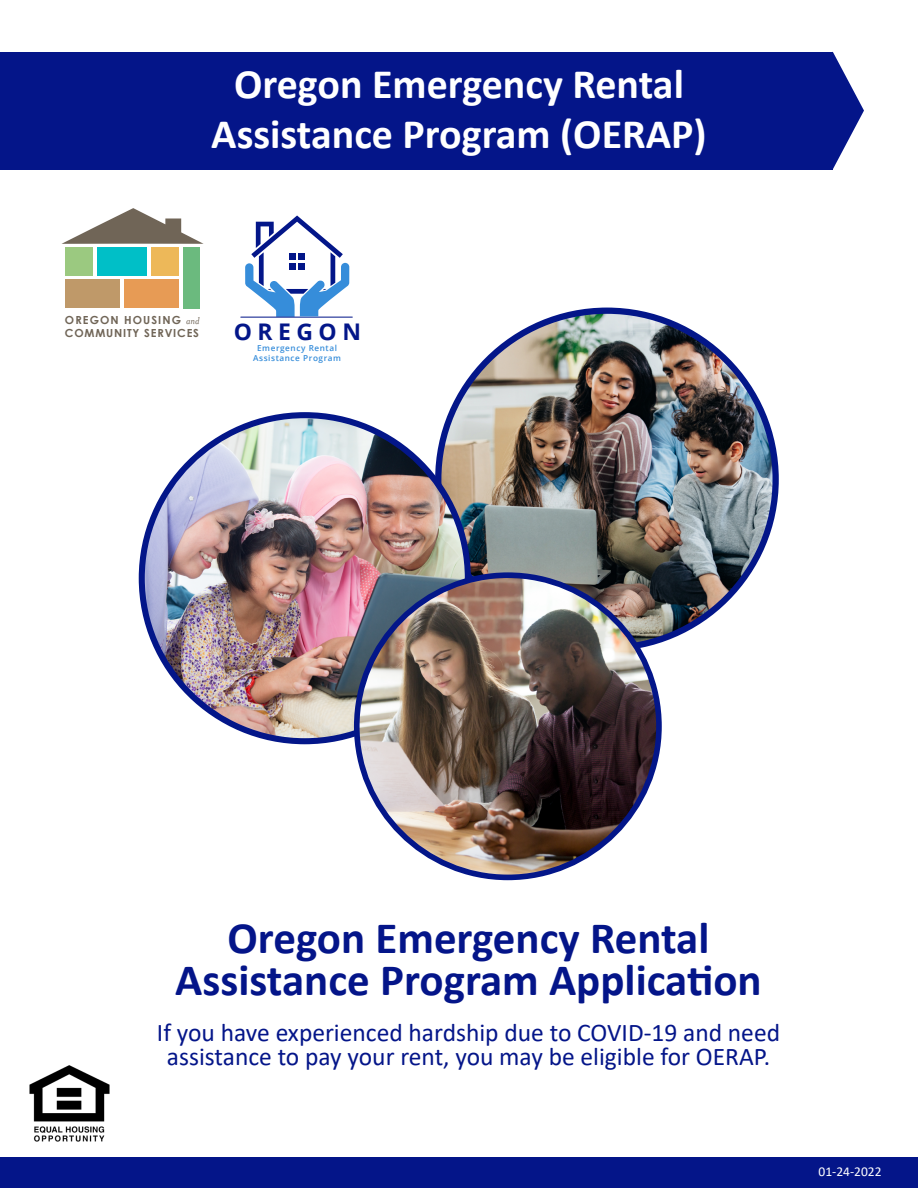
<style>
.page{position:relative;width:918px;height:1188px;background:#fff}
.page>*{position:absolute;margin:0;border:0;box-sizing:border-box;transform-origin:0 0}
.t1{font:700 45px/42px "Calibri";color:#041589;text-align:center}
.t2{font:700 42px/50.4px "Calibri";color:#fff;text-align:center}
.t3{font:25.5px/24px "Calibri";color:#041589;text-align:center}
.t4{font:700 22.95px "Open Sans";letter-spacing:.24em;color:#031689}
.t5{font:13.5px "Calibri";color:#fff}
.t6{font:700 11.1px/13.4px "Century Gothic";letter-spacing:.075em;color:#706557}
.t7{font:600 8.25px/9.3px "Open Sans";letter-spacing:.07em;color:#368dda;text-align:center}
.s1{font-family:"Mrs Eaves OT";font-weight:400;font-style:italic;font-size:11.4px}
</style>
<div class="page">
<div style="left:0;top:1157px;width:918px;height:31px;background:#041589"></div>
<img style="left:29px;top:1065px;width:81px;height:77px">
<svg style="left:833px;top:52px;width:31px;height:117px"></svg>
<div style="left:0;top:52px;width:833px;height:118px;background:#041589"></div>
<img style="left:449px;top:308px;width:330px;height:335px">
<img style="left:139px;top:412px;width:332px;height:332px">
<img style="left:354px;top:572px;width:308px;height:308px">
<hr style="left:241px;top:317px;width:111px;height:1px;background:#031689">
<svg style="left:245px;top:216px;width:104px;height:101px"></svg>
<svg style="left:62px;top:208px;width:142px;height:36px"></svg>
<div style="left:183px;top:247px;width:17px;height:62px;background:#6bba7e"></div>
<div style="left:152px;top:248px;width:27px;height:28px;background:#edb859"></div>
<div style="left:125px;top:280px;width:54px;height:28px;background:#e79b55"></div>
<div style="left:98px;top:248px;width:49px;height:28px;background:#00bfc7"></div>
<div style="left:66px;top:280px;width:54px;height:28px;background:#bf9969"></div>
<div style="left:66px;top:248px;width:27px;height:28px;background:#9bc980"></div>
<h2 class="t2" style="left:211px;top:58px;width:497px">Oregon Emergency Rental<br>Assistance Program (OERAP)</h2>
<p class="t6" style="left:65px;top:312px;width:136px">OREGON HOUSING <span class="s1">and<br></span>COMMUNITY SERVICES</p>
<p class="t4" style="left:234px;top:315px;width:129px">OREGON</p>
<p class="t7" style="left:253px;top:344px;width:89px">Emergency Rental<br>Assistance Program</p>
<h1 class="t1" style="left:175px;top:917px;width:588px">Oregon Emergency Rental<br>Assistance Program Application</h1>
<p class="t3" style="left:157px;top:1020px;width:625px">If you have experienced hardship due to COVID-19 and need assistance to pay your rent, you may be eligible for OERAP.</p>
<p class="t5" style="left:819px;top:1162px;width:65px">01-24-2022</p>
</div>
